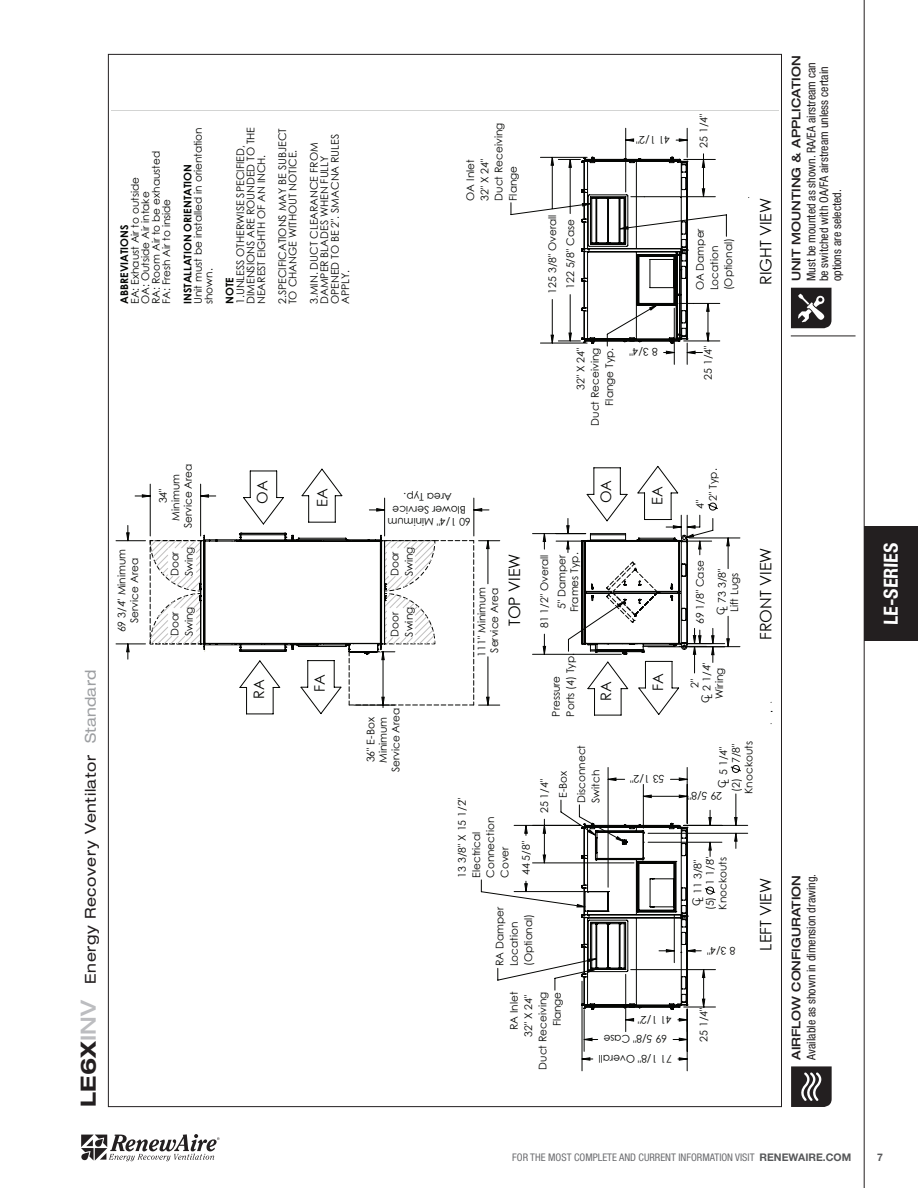
<style>
.page{position:relative;width:918px;height:1188px;background:#fff}
.page>*{position:absolute;margin:0;border:0;box-sizing:border-box;transform-origin:0 0}
.t1{font:700 condensed 19.5px "Helvetica Neue";color:#fff}
.t2{font:15.75px "Century Gothic";color:#040503}
.t3{font:expanded 15px "Helvetica Neue LT Std";letter-spacing:.04em;color:#231f20}
.t4{font:14.55px "Century Gothic";color:#040503}
.t5{font:condensed 12px/12.8px "Helvetica Neue";color:#231f20}
.t6{font:500 expanded 12px "Helvetica Neue LT Std";color:#231f20}
.t7{font:10.5px/14.2px "Century Gothic";color:#040503}
.t8{font:condensed 10.5px "Helvetica Neue";color:#6c6d70}
.t9{font:700 10.5px "Century Gothic";color:#040503}
.t10{font:700 10.5px "Helvetica Neue LT Std";color:#57585a}
.s1{font-weight:700;font-size:21px}
.s2{font-weight:500;font-size:21px;color:#bcbdc0}
.s3{color:#9d9fa2}
.s4{font-family:"Helvetica Neue LT Std";font-weight:700;font-stretch:normal;color:#57585a}
</style>
<div class="page">
<svg style="left:81px;top:1134px;width:139px;height:27px"></svg>
<hr style="left:864px;top:0;width:1px;height:1188px;background:#231f20">
<svg style="left:791px;top:1066px;width:41px;height:41px;background:#464344"></svg>
<hr style="left:791px;top:336px;width:65px;height:1px;background:#231f20">
<svg style="left:791px;top:288px;width:41px;height:40px;background:#4a4748"></svg>
<div style="left:864px;top:526px;width:54px;height:115px;background:#231f20"></div>
<hr style="left:111px;top:111px;width:1px;height:966px;background:#808180">
<hr style="left:111px;top:1081px;width:667px;height:1px;background:#808180">
<hr style="left:779px;top:111px;width:1px;height:966px;background:#808180">
<hr style="left:111px;top:111px;width:667px;height:1px;background:#808180">
<hr style="left:687px;top:1009px;width:1px;height:62px;background:#040503">
<hr style="left:582px;top:981px;width:1px;height:90px;background:#040503">
<hr style="left:648px;top:833px;width:100px;height:1px;background:#040503">
<hr style="left:684px;top:825px;width:64px;height:1px;background:#040503">
<svg style="left:142px;top:159px;width:595px;height:832px"></svg>
<svg style="left:626px;top:364px;width:61px;height:446px"></svg>
<svg style="left:369px;top:508px;width:120px;height:4px"></svg>
<svg style="left:581px;top:533px;width:107px;height:183px"></svg>
<svg style="left:581px;top:810px;width:135px;height:222px"></svg>
<svg style="left:581px;top:128px;width:128px;height:236px"></svg>
<svg style="left:116px;top:525px;width:384px;height:183px"></svg>
<h3 class="t3" style="left:82px;top:1107px;width:438px;rotate:-90deg"><span class="s1">LE6X</span><span class="s2">INV</span> Energy Recovery Ventilator <span class="s3">Standard</span></h3>
<p class="t7" style="left:130px;top:304px;width:154px;line-height:10.5px;rotate:-90deg">EA: Exhaust Air to outside<br>OA: Outside Air intake<br>RA: Room Air to be exhausted<br>FA: Fresh Air to inside</p>
<p class="t9" style="left:116px;top:304px;width:81px;rotate:-90deg">ABBREVIATIONS</p>
<p class="t7" style="left:193px;top:304px;width:178px;line-height:10.5px;rotate:-90deg">Unit must be installed in orientation shown.</p>
<p class="t9" style="left:180px;top:304px;width:141px;rotate:-90deg">INSTALLATION ORIENTATION</p>
<p class="t7" style="left:235px;top:304px;width:179px;line-height:10.5px;rotate:-90deg">1.UNLESS OTHERWISE SPECIFIED,<br>DIMENSIONS ARE ROUNDED TO THE<br>NEAREST EIGHTH OF AN INCH.</p>
<p class="t7" style="left:277px;top:304px;width:177px;line-height:10.5px;rotate:-90deg">2.SPECIFICATIONS MAY BE SUBJECT<br>TO CHANGE WITHOUT NOTICE.</p>
<p class="t7" style="left:309px;top:304px;width:172px;line-height:10.5px;rotate:-90deg">3.MIN. DUCT CLEARANCE FROM<br>DAMPER BLADES WHEN FULLY<br>OPENED TO BE 2". SMACNA RULES<br>APPLY.</p>
<p class="t9" style="left:222px;top:304px;width:28px;rotate:-90deg">NOTE</p>
<p class="t7" style="left:115px;top:632px;width:85px;line-height:12.6px;text-align:center;rotate:-90deg">69 3/4" Minimum<br>Service Area</p>
<p class="t7" style="left:157px;top:528px;width:66px;line-height:12.6px;text-align:center;rotate:-90deg">34"<br>Minimum<br>Service Area</p>
<p class="t7" style="left:168px;top:576px;width:31px;rotate:-90deg">Door<br>Swing</p>
<p class="t7" style="left:168px;top:636px;width:31px;rotate:-90deg">Door<br>Swing</p>
<h3 class="t4" style="left:252px;top:504px;width:25px;rotate:-90deg">OA</h3>
<h3 class="t4" style="left:312px;top:507px;width:20px;rotate:-90deg">EA</h3>
<h3 class="t4" style="left:249px;top:699px;width:21px;rotate:-90deg">RA</h3>
<h3 class="t4" style="left:310px;top:692px;width:19px;rotate:-90deg">FA</h3>
<p class="t7" style="left:463px;top:201px;width:79px;rotate:-90deg">OA Inlet<br>32" X 24"<br>Duct Receiving<br>Flange</p>
<p class="t7" style="left:471px;top:529px;width:85px;line-height:12.6px;text-align:center;rotate:-180deg">60 1/4" Minimum<br>Blower Service<br>Area Typ.</p>
<p class="t7" style="left:670px;top:147px;width:36px;rotate:-180deg">41 1/2"</p>
<p class="t7" style="left:696px;top:148px;width:36px;rotate:-90deg">25 1/4"</p>
<p class="t7" style="left:543px;top:294px;width:81px;line-height:18px;text-align:center;rotate:-90deg">125 3/8" Overall<br>122 5/8" Case</p>
<p class="t7" style="left:693px;top:290px;width:64px;rotate:-90deg">OA Damper<br>Location (Optional)</p>
<p class="t7" style="left:573px;top:426px;width:79px;text-align:right;rotate:-90deg">32" X 24"<br>Duct Receiving<br>Flange Typ.</p>
<p class="t7" style="left:658px;top:360px;width:30px;rotate:-180deg">8 3/4"</p>
<p class="t7" style="left:701px;top:380px;width:36px;rotate:-90deg">25 1/4"</p>
<h3 class="t4" style="left:596px;top:503px;width:25px;rotate:-90deg">OA</h3>
<h3 class="t4" style="left:647px;top:505px;width:20px;rotate:-90deg">EA</h3>
<p class="t7" style="left:706px;top:501px;width:34px;rotate:-90deg">2" Typ.</p>
<p class="t7" style="left:693px;top:509px;width:11px;rotate:-90deg">4"</p>
<h2 class="t2" style="left:755px;top:285px;width:89px;rotate:-90deg">RIGHT VIEW</h2>
<p class="t7" style="left:387px;top:576px;width:31px;rotate:-90deg">Door<br>Swing</p>
<h2 class="t2" style="left:755px;top:640px;width:94px;rotate:-90deg">FRONT VIEW</h2>
<p class="t7" style="left:555px;top:612px;width:61px;line-height:12.6px;rotate:-90deg">5" Damper<br>Frames Typ.</p>
<h2 class="t2" style="left:503px;top:626px;width:74px;rotate:-90deg">TOP VIEW</h2>
<p class="t7" style="left:537px;top:628px;width:75px;rotate:-90deg">81 1/2" Overall</p>
<p class="t7" style="left:689px;top:624px;width:65px;line-height:22px;text-align:center;rotate:-90deg">69 1/8" Case<br>CL 73 3/8"</p>
<p class="t7" style="left:727px;top:612px;width:41px;rotate:-90deg">Lift Lugs</p>
<p class="t7" style="left:475px;top:657px;width:72px;line-height:12.6px;text-align:center;rotate:-90deg">111" Minimum<br>Service Area</p>
<p class="t7" style="left:387px;top:637px;width:31px;rotate:-90deg">Door<br>Swing</p>
<p class="t7" style="left:549px;top:717px;width:65px;rotate:-90deg">Pressure<br>Ports (4) Typ.</p>
<p class="t7" style="left:688px;top:703px;width:42px;line-height:12.3px;text-align:center;rotate:-90deg">2"<br>CL 2 1/4"<br>Wiring</p>
<h3 class="t4" style="left:648px;top:691px;width:19px;rotate:-90deg">FA</h3>
<h3 class="t4" style="left:596px;top:701px;width:21px;rotate:-90deg">RA</h3>
<p class="t7" style="left:364px;top:772px;width:66px;line-height:12.6px;text-align:center;rotate:-90deg">36" E-Box<br>Minimum<br>Service Area</p>
<p class="t7" style="left:717px;top:794px;width:54px;line-height:12.6px;text-align:center;rotate:-90deg">CL 5 1/4" (2) 7/8"<br>Knockouts</p>
<p class="t7" style="left:554px;top:803px;width:59px;line-height:18.3px;text-indent:5px;rotate:-90deg">E-Box<br>Disconnect</p>
<p class="t7" style="left:588px;top:803px;width:34px;rotate:-90deg">Switch</p>
<p class="t7" style="left:665px;top:786px;width:36px;rotate:-180deg">53 1/2"</p>
<p class="t7" style="left:537px;top:813px;width:36px;rotate:-90deg">25 1/4"</p>
<p class="t7" style="left:722px;top:803px;width:36px;rotate:-180deg">29 5/8"</p>
<p class="t7" style="left:455px;top:878px;width:82px;rotate:-90deg">13 3/8" X 15 1/2"<br>Electrical<br>Connection<br>Cover</p>
<p class="t7" style="left:519px;top:875px;width:36px;rotate:-90deg">44 5/8"</p>
<p class="t7" style="left:691px;top:910px;width:55px;line-height:12.6px;text-align:center;rotate:-90deg">CL 11 3/8" (5) 1 1/8"<br>Knockouts</p>
<h2 class="t2" style="left:755px;top:951px;width:74px;rotate:-90deg">LEFT VIEW</h2>
<p class="t7" style="left:493px;top:966px;width:61px;rotate:-90deg">RA Damper<br>Location (Optional)</p>
<p class="t7" style="left:735px;top:958px;width:30px;rotate:-180deg">8 3/4"</p>
<p class="t7" style="left:507px;top:1070px;width:79px;text-align:right;rotate:-90deg">RA Inlet<br>32" X 24"<br>Duct Receiving<br>Flange</p>
<p class="t7" style="left:672px;top:1027px;width:36px;rotate:-180deg">41 1/2"</p>
<p class="t7" style="left:667px;top:1046px;width:65px;rotate:-180deg">69 5/8" Case</p>
<p class="t7" style="left:672px;top:1066px;width:75px;rotate:-180deg">71 1/8" Overall</p>
<p class="t7" style="left:697px;top:1042px;width:36px;rotate:-90deg">25 1/4"</p>
<p class="t6" style="left:789px;top:281px;width:227px;rotate:-90deg">UNIT MOUNTING &amp; APPLICATION</p>
<p class="t5" style="left:805px;top:281px;width:221px;rotate:-90deg">Must be mounted as shown. RA/EA airstream can be switched with OA/FA airstream unless certain options are selected.</p>
<p class="t6" style="left:789px;top:1060px;width:186px;rotate:-90deg">AIRFLOW CONFIGURATION</p>
<p class="t5" style="left:805px;top:1060px;width:188px;rotate:-90deg">Available as shown in dimension drawing.</p>
<h2 class="t2" style="left:793px;top:1081px;width:120px;rotate:-90deg">Model: LE6XINV</h2>
<h1 class="t1" style="left:879px;top:625px;width:84px;rotate:-90deg">LE-SERIES</h1>
<p class="t8" style="left:512px;top:1151px;width:341px">FOR THE MOST COMPLETE AND CURRENT INFORMATION VISIT <span class="s4">RENEWAIRE.COM</span></p>
<p class="t10" style="left:877px;top:1151px;width:7px">7</p>
</div>
